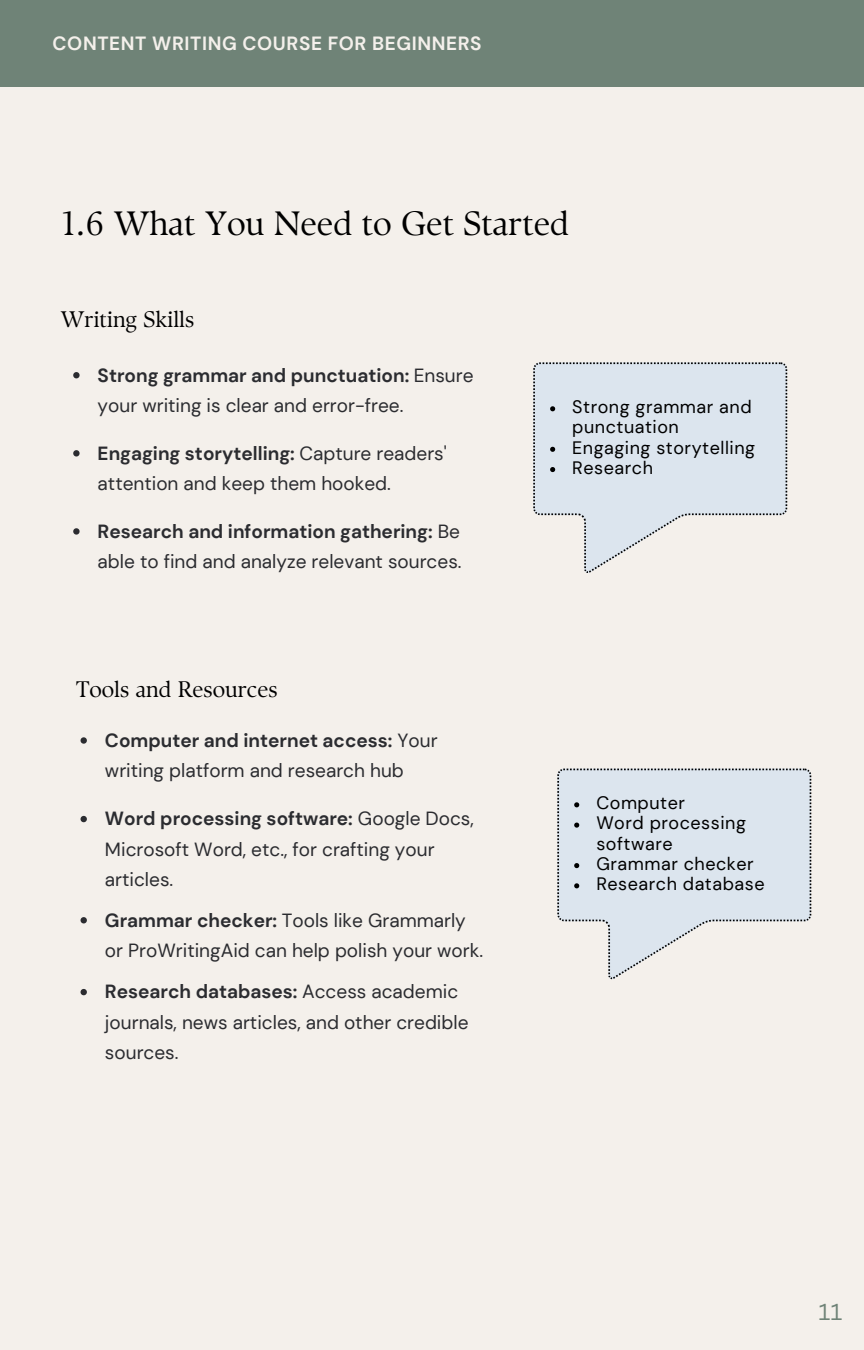
<style>
.page{position:relative;width:864px;height:1350px;background:#f4f0eb}
.page>*{position:absolute;margin:0;border:0;box-sizing:border-box;transform-origin:0 0}
.t1{font:33.75px "TY Serif D";color:#000}
.t2{font:22.5px "TY Serif D";color:#000}
.t3{font:22.5px "Canva Sans";color:#6f8377}
.t4{font:19.12px/30.2px "DM Sans";color:#2b2c30}
.t5{font:700 19.12px "DM Sans";letter-spacing:.03em;color:#f4f0eb}
.t6{font:18px/20.2px "DM Sans";letter-spacing:.03em;color:#000}
.s1{font-weight:700}
</style>
<div class="page">
<div style="left:0;top:0;width:864px;height:86px;background:#6f8377"></div>
<svg style="left:533px;top:362px;width:254px;height:211px;fill:#dce5ee"></svg>
<svg style="left:550px;top:406px;width:5px;height:5px"></svg>
<svg style="left:550px;top:447px;width:5px;height:5px"></svg>
<svg style="left:550px;top:467px;width:5px;height:5px"></svg>
<svg style="left:73px;top:372px;width:7px;height:6px"></svg>
<svg style="left:73px;top:450px;width:7px;height:7px"></svg>
<svg style="left:73px;top:528px;width:7px;height:7px"></svg>
<svg style="left:81px;top:737px;width:6px;height:7px"></svg>
<svg style="left:81px;top:816px;width:6px;height:6px"></svg>
<svg style="left:81px;top:917px;width:6px;height:6px"></svg>
<svg style="left:81px;top:989px;width:6px;height:6px"></svg>
<svg style="left:557px;top:769px;width:254px;height:210px;fill:#dce5ee"></svg>
<svg style="left:574px;top:802px;width:5px;height:5px"></svg>
<svg style="left:574px;top:823px;width:5px;height:5px"></svg>
<svg style="left:574px;top:863px;width:5px;height:5px"></svg>
<svg style="left:574px;top:883px;width:5px;height:5px"></svg>
<p class="t5" style="left:53px;top:31px;width:431px">CONTENT WRITING COURSE FOR BEGINNERS</p>
<p class="t1" style="left:62px;top:203px;width:509px">1.6 What You Need to Get Started</p>
<p class="t2" style="left:61px;top:305px;width:135px">Writing Skills</p>
<p class="t4" style="left:98px;top:360px;width:377px"><span class="s1">Strong grammar and punctuation:</span> Ensure your writing is clear and error-free.</p>
<p class="t4" style="left:98px;top:438px;width:351px"><span class="s1">Engaging storytelling:</span> Capture readers' attention and keep them hooked.</p>
<p class="t4" style="left:98px;top:516px;width:365px"><span class="s1">Research and information gathering:</span> Be able to find and analyze relevant sources.</p>
<p class="t2" style="left:76px;top:676px;width:203px">Tools and Resources</p>
<p class="t4" style="left:105px;top:725px;width:334px"><span class="s1">Computer and internet access:</span> Your writing platform and research hub</p>
<p class="t4" style="left:105px;top:804px;width:370px"><span class="s1">Word processing software:</span> Google Docs,<br>Microsoft Word, etc., for crafting your articles.</p>
<p class="t4" style="left:105px;top:905px;width:380px"><span class="s1">Grammar checker:</span> Tools like Grammarly or ProWritingAid can help polish your work.</p>
<p class="t4" style="left:105px;top:977px;width:365px"><span class="s1">Research databases:</span> Access academic journals, news articles, and other credible sources.</p>
<p class="t6" style="left:572px;top:397px;width:181px">Strong grammar and punctuation</p>
<p class="t6" style="left:572px;top:437px;width:184px">Engaging storytelling</p>
<p class="t6" style="left:572px;top:458px;width:82px">Research</p>
<p class="t6" style="left:596px;top:793px;width:90px">Computer</p>
<p class="t6" style="left:596px;top:813px;width:151px">Word processing software</p>
<p class="t6" style="left:596px;top:854px;width:159px">Grammar checker</p>
<p class="t6" style="left:596px;top:874px;width:170px">Research database</p>
<p class="t3" style="left:819px;top:1296px;width:25px">11</p>
</div>
